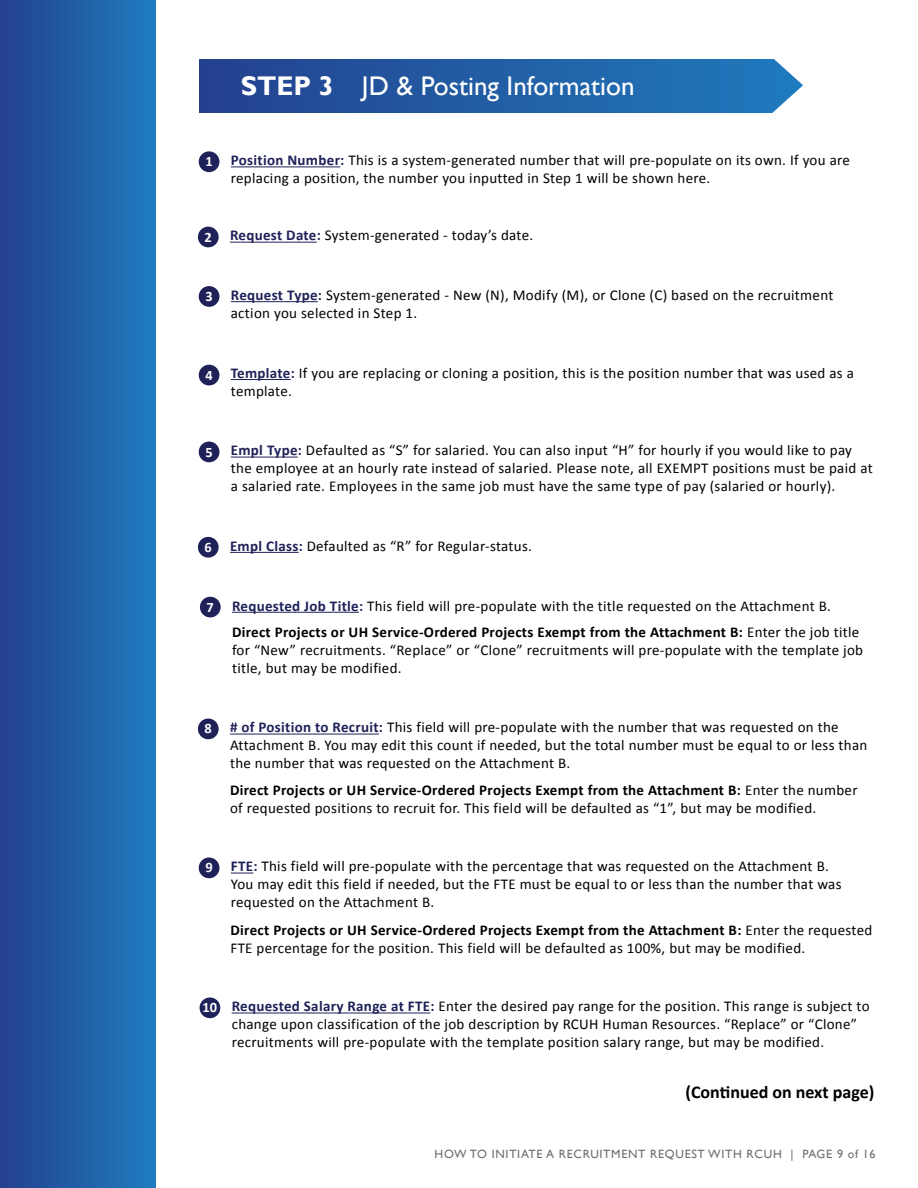
<style>
.page{position:relative;width:918px;height:1188px;background:#fff}
.page>*{position:absolute;margin:0;border:0;box-sizing:border-box;transform-origin:0 0}
.t1{font:27px "Gill Sans";color:#fff}
.t2{font:700 27px "Gill Sans";color:#fff}
.t3{font:700 18px "Calibri";color:#000}
.t4{font:15px/18px "Calibri";letter-spacing:.02em;color:#000}
.t5{font:700 14.4px "Calibri";color:#fff}
.t6{font:12px "Gill Sans";letter-spacing:.06em;color:#6d6e71}
.s1{font-weight:700;color:#1f2159}
.s2{font-weight:700}
</style>
<div class="page">
<div style="left:0;top:0;width:156px;height:1188px;background:linear-gradient(to right,#24418d,#1f7cbe)"></div>
<div style="left:200px;top:60px;width:612px;height:53px;background:linear-gradient(to right,#24418e,#1f7cbe)"></div>
<svg style="left:760px;top:59px;width:52px;height:54px"></svg>
<div style="left:199px;top:151px;width:20px;height:21px;background:#1f2159;border-radius:50%"></div>
<hr style="left:231px;top:166px;width:109px;height:1px;background:#1f2159">
<div style="left:198px;top:227px;width:21px;height:20px;background:#1f2159;border-radius:50%"></div>
<hr style="left:230px;top:242px;width:87px;height:1px;background:#1f2159">
<div style="left:199px;top:286px;width:20px;height:21px;background:#1f2159;border-radius:50%"></div>
<hr style="left:231px;top:301px;width:87px;height:1px;background:#1f2159">
<div style="left:199px;top:365px;width:20px;height:20px;background:#1f2159;border-radius:50%"></div>
<hr style="left:231px;top:379px;width:60px;height:1px;background:#1f2159">
<div style="left:199px;top:442px;width:20px;height:20px;background:#1f2159;border-radius:50%"></div>
<hr style="left:231px;top:457px;width:67px;height:1px;background:#1f2159">
<div style="left:198px;top:537px;width:21px;height:21px;background:#1f2159;border-radius:50%"></div>
<hr style="left:230px;top:552px;width:69px;height:1px;background:#1f2159">
<div style="left:200px;top:597px;width:21px;height:20px;background:#1f2159;border-radius:50%"></div>
<hr style="left:232px;top:612px;width:127px;height:1px;background:#1f2159">
<div style="left:198px;top:719px;width:21px;height:20px;background:#1f2159;border-radius:50%"></div>
<hr style="left:230px;top:734px;width:149px;height:1px;background:#1f2159">
<div style="left:199px;top:858px;width:20px;height:20px;background:#1f2159;border-radius:50%"></div>
<svg style="left:231px;top:873px;width:22px;height:1px"></svg>
<div style="left:200px;top:997px;width:20px;height:21px;background:#1f2159;border-radius:50%"></div>
<hr style="left:232px;top:1013px;width:198px;height:1px;background:#1f2159">
<p class="t2" style="left:241px;top:70px;width:94px">STEP 3</p>
<p class="t1" style="left:362px;top:70px;width:274px">JD &amp; Posting Information</p>
<p class="t5" style="left:205px;top:152px;width:9px">1</p>
<p class="t4" style="left:231px;top:151px;width:621px"><span class="s1">Position Number:</span> This is a system-generated number that will pre-populate on its own. If you are replacing a position, the number you inputted in Step 1 will be shown here.</p>
<p class="t5" style="left:205px;top:228px;width:9px">2</p>
<p class="t4" style="left:230px;top:227px;width:305px"><span class="s1">Request Date:</span> System-generated - today’s date.</p>
<p class="t5" style="left:205px;top:287px;width:9px">3</p>
<p class="t4" style="left:231px;top:286px;width:604px"><span class="s1">Request Type:</span> System-generated - New (N), Modify (M), or Clone (C) based on the recruitment action you selected in Step 1.</p>
<p class="t5" style="left:205px;top:366px;width:9px">4</p>
<p class="t4" style="left:231px;top:364px;width:625px"><span class="s1">Template:</span> If you are replacing or cloning a position, this is the position number that was used as a template.</p>
<p class="t5" style="left:205px;top:443px;width:9px">5</p>
<p class="t4" style="left:231px;top:441px;width:643px"><span class="s1">Empl Type:</span> Defaulted as “S” for salaried. You can also input “H” for hourly if you would like to pay the employee at an hourly rate instead of salaried. Please note, all EXEMPT positions must be paid at a salaried rate. Employees in the same job must have the same type of pay (salaried or hourly).</p>
<p class="t5" style="left:205px;top:538px;width:9px">6</p>
<p class="t4" style="left:230px;top:537px;width:303px"><span class="s1">Empl Class:</span> Defaulted as “R” for Regular-status.</p>
<p class="t5" style="left:207px;top:598px;width:9px">7</p>
<p class="t4" style="left:232px;top:597px;width:600px"><span class="s1">Requested Job Title:</span> This field will pre-populate with the title requested on the Attachment B.</p>
<p class="t4" style="left:232px;top:623px;width:633px"><span class="s2">Direct Projects or UH Service-Ordered Projects Exempt from the Attachment B:</span> Enter the job title for “New” recruitments. “Replace” or “Clone” recruitments will pre-populate with the template job title, but may be modified.</p>
<p class="t5" style="left:205px;top:720px;width:9px">8</p>
<p class="t4" style="left:230px;top:718px;width:639px"><span class="s1"># of Position to Recruit:</span> This field will pre-populate with the number that was requested on the<br>Attachment B. You may edit this count if needed, but the total number must be equal to or less than the number that was requested on the Attachment B.</p>
<p class="t4" style="left:230px;top:781px;width:629px"><span class="s2">Direct Projects or UH Service-Ordered Projects Exempt from the Attachment B:</span> Enter the number of requested positions to recruit for. This field will be defaulted as “1”, but may be modified.</p>
<p class="t5" style="left:205px;top:858px;width:9px">9</p>
<p class="t4" style="left:231px;top:857px;width:612px"><span class="s1">FTE:</span> This field will pre-populate with the percentage that was requested on the Attachment B.<br>You may edit this field if needed, but the FTE must be equal to or less than the number that was requested on the Attachment B.</p>
<p class="t4" style="left:231px;top:921px;width:643px"><span class="s2">Direct Projects or UH Service-Ordered Projects Exempt from the Attachment B:</span> Enter the requested<br>FTE percentage for the position. This field will be defaulted as 100%, but may be modified.</p>
<p class="t5" style="left:203px;top:998px;width:16px">10</p>
<p class="t4" style="left:232px;top:997px;width:640px"><span class="s1">Requested Salary Range at FTE:</span> Enter the desired pay range for the position. This range is subject to change upon classification of the job description by RCUH Human Resources. “Replace” or “Clone” recruitments will pre-populate with the template position salary range, but may be modified.</p>
<p class="t3" style="left:686px;top:1080px;width:190px">(Continued on next page)</p>
<p class="t6" style="left:435px;top:1147px;width:443px">HOW TO INITIATE A RECRUITMENT REQUEST WITH RCUH | PAGE 9 of 16</p>
</div>
